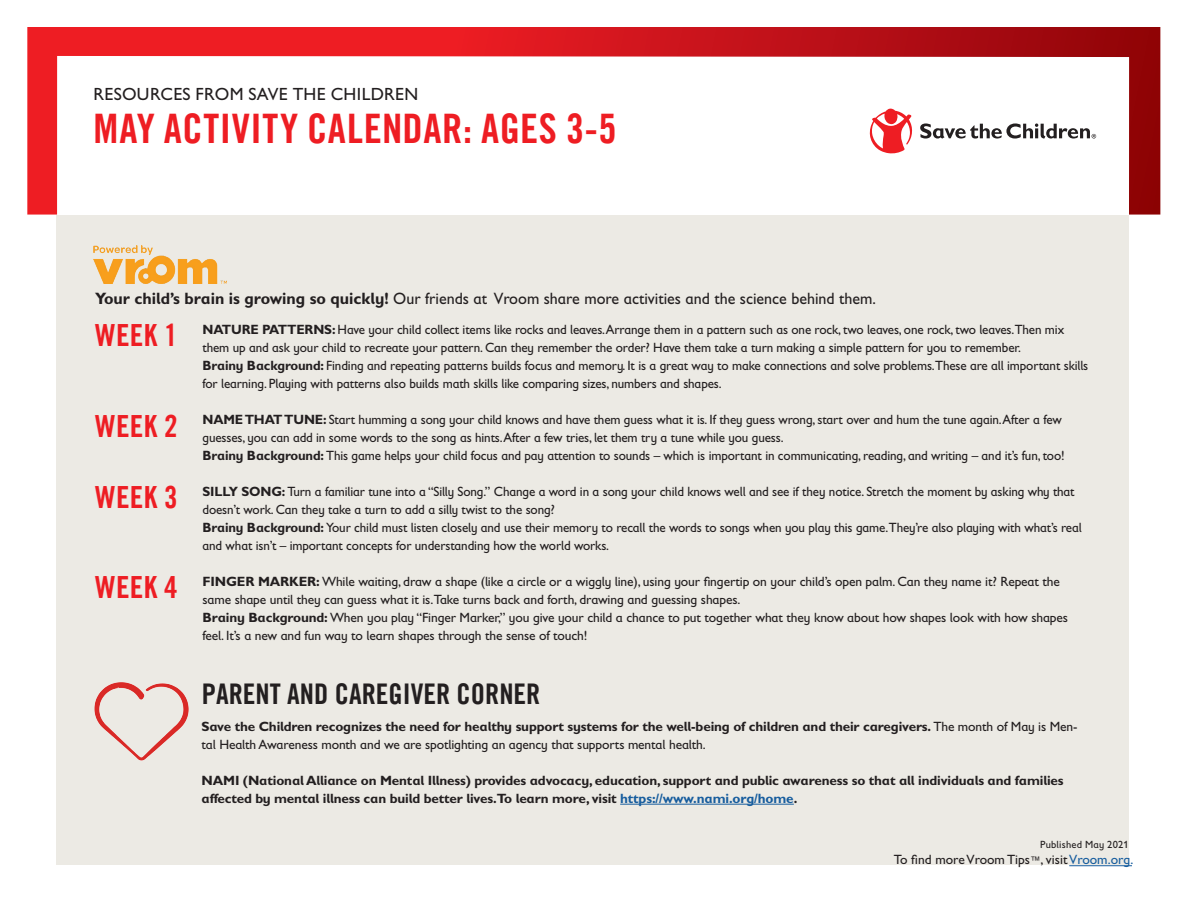
<style>
.page{position:relative;width:1188px;height:918px;background:#fff}
.page>*{position:absolute;margin:0;border:0;box-sizing:border-box;transform-origin:0 0}
.t1{font:40.8px "Trade Gothic LT Com Bd Cn 20";letter-spacing:.015em;color:#ee1d23}
.t2{font:30.6px "Trade Gothic LT Com Bd Cn 20";letter-spacing:.015em;color:#ee1d23}
.t3{font:28.5px "Trade Gothic LT Com Bd Cn 20";color:#231f20}
.t4{font:17.7px "Gill Sans Infant Std";letter-spacing:.02em;color:#231f20}
.t5{font:16.5px "Gill Sans Infant Std";color:#231f20}
.t6{font:13.5px/18px "Gill Sans Infant Std";letter-spacing:-.01em;color:#231f20}
.t7{font:700 13.5px/18px "Gill Sans Infant Std";letter-spacing:-.01em;color:#231f20}
.t8{font:10.5px "Gill Sans Infant Std";letter-spacing:.02em;color:#231f20}
.s1{font-weight:700}
.s2{font-weight:400}
.s3{color:#175d9e}
.s4{font-size:10.5px}
</style>
<div class="page">
<svg style="left:27px;top:27px;width:1133px;height:188px"></svg>
<svg style="left:869px;top:108px;width:45px;height:46px"></svg>
<svg style="left:920px;top:123px;width:176px;height:16px"></svg>
<div style="left:57px;top:215px;width:1072px;height:649px;background:#eceae4"></div>
<img style="left:94px;top:682px;width:95px;height:79px">
<hr style="left:620px;top:804px;width:174px;height:1px;background:#175d9e">
<img style="left:93px;top:246px;width:134px;height:38px">
<hr style="left:1069px;top:865px;width:63px;height:1px;background:#175d9e">
<h3 class="t4" style="left:93px;top:84px;width:327px">RESOURCES FROM SAVE THE CHILDREN</h3>
<h1 class="t1" style="left:93px;top:104px;width:525px">MAY ACTIVITY CALENDAR: AGES 3-5</h1>
<p class="t5" style="left:95px;top:289px;width:782px"><span class="s1">Your child’s brain is growing so quickly!</span> Our friends at Vroom share more activities and the science behind them.</p>
<h2 class="t2" style="left:95px;top:316px;width:84px">WEEK 1</h2>
<h2 class="t2" style="left:95px;top:407px;width:84px">WEEK 2</h2>
<h2 class="t2" style="left:95px;top:479px;width:84px">WEEK 3</h2>
<h2 class="t2" style="left:95px;top:569px;width:84px">WEEK 4</h2>
<p class="t6" style="left:202px;top:320px;width:887px"><span class="s1">NATURE PATTERNS:</span> Have your child collect items like rocks and leaves.Arrange them in a pattern such as one rock, two leaves, one rock, two leaves.Then mix them up and ask your child to recreate your pattern. Can they remember the order? Have them take a turn making a simple pattern for you to remember.<br><span class="s1">Brainy Background:</span> Finding and repeating patterns builds focus and memory. It is a great way to make connections and solve problems.These are all important skills for learning. Playing with patterns also builds math skills like comparing sizes, numbers and shapes.</p>
<p class="t6" style="left:202px;top:410px;width:864px"><span class="s1">NAME THAT TUNE:</span> Start humming a song your child knows and have them guess what it is. If they guess wrong, start over and hum the tune again.After a few guesses, you can add in some words to the song as hints.After a few tries, let them try a tune while you guess.<br><span class="s1">Brainy Background:</span> This game helps your child focus and pay attention to sounds – which is important in communicating, reading, and writing – and it’s fun, too!</p>
<p class="t6" style="left:202px;top:482px;width:881px"><span class="s1">SILLY SONG:</span> Turn a familiar tune into a “Silly Song.” Change a word in a song your child knows well and see if they notice. Stretch the moment by asking why that doesn’t work. Can they take a turn to add a silly twist to the song?<br><span class="s1">Brainy Background:</span> Your child must listen closely and use their memory to recall the words to songs when you play this game.They’re also playing with what’s real and what isn’t – important concepts for understanding how the world works.</p>
<p class="t6" style="left:202px;top:572px;width:867px"><span class="s1">FINGER MARKER:</span> While waiting, draw a shape (like a circle or a wiggly line), using your fingertip on your child’s open palm. Can they name it? Repeat the same shape until they can guess what it is.Take turns back and forth, drawing and guessing shapes.<br><span class="s1">Brainy Background:</span> When you play “Finger Marker,” you give your child a chance to put together what they know about how shapes look with how shapes feel. It’s a new and fun way to learn shapes through the sense of touch!</p>
<h3 class="t3" style="left:202px;top:676px;width:340px">PARENT AND CAREGIVER CORNER</h3>
<p class="t7" style="left:202px;top:717px;width:877px">Save the Children recognizes the need for healthy support systems for the well-being of children and their caregivers. <span class="s2">The month of May is Men&shy;tal Health Awareness month and we are spotlighting an agency that supports mental health.</span></p>
<p class="t7" style="left:202px;top:771px;width:864px">NAMI (National Alliance on Mental Illness) provides advocacy, education, support and public awareness so that all individuals and families affected by mental illness can build better lives.To learn more, visit <span class="s3">https://www.nami.org/home</span>.</p>
<p class="t8" style="left:1040px;top:839px;width:90px">Published May 2021</p>
<p class="t6" style="left:894px;top:851px;width:241px">To find more Vroom Tips<span class="s4">™</span>, visit <span class="s3">Vroom.org.</span></p>
</div>
